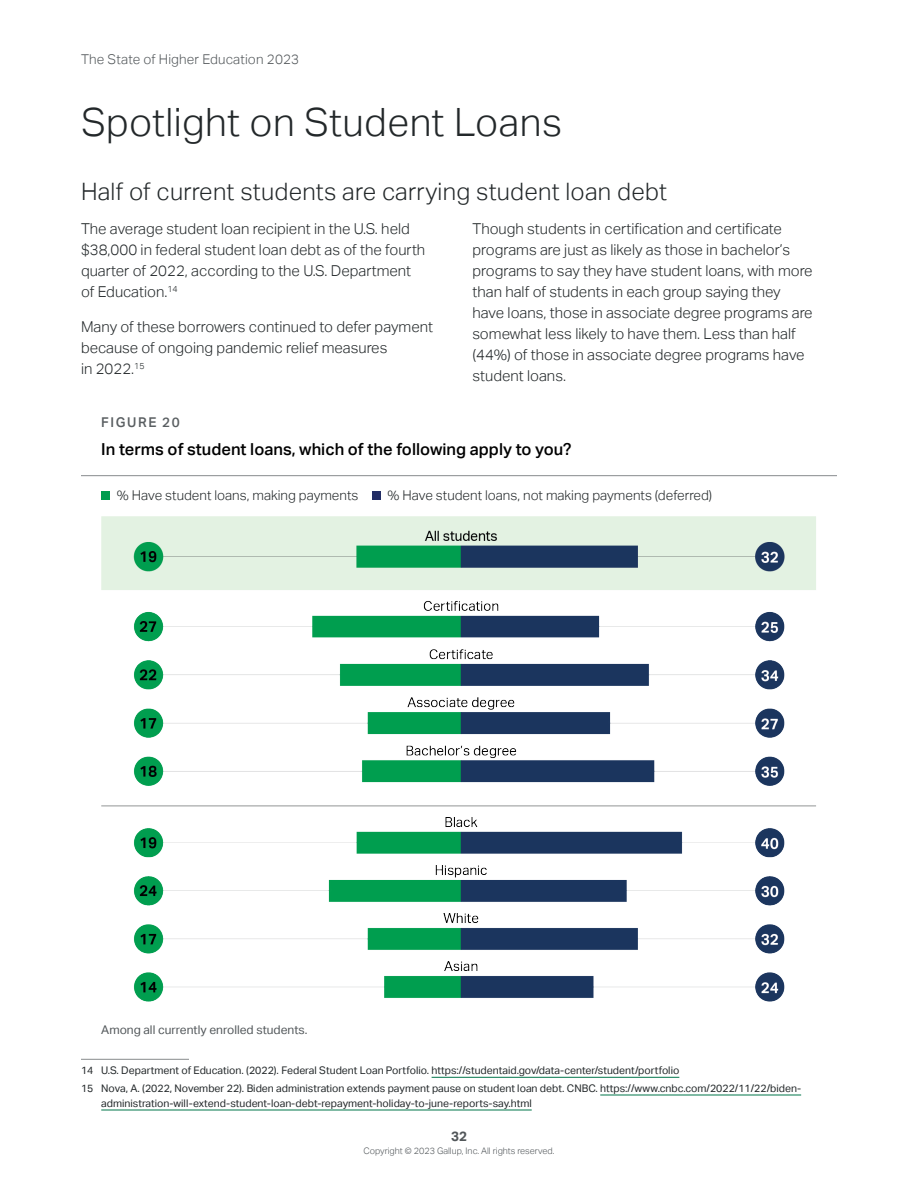
<style>
.page{position:relative;width:918px;height:1188px;background:#fff}
.page>*{position:absolute;margin:0;border:0;box-sizing:border-box;transform-origin:0 0}
.Headers_section_header{font:300 39px "Aktiv Grotesk";letter-spacing:.01em;color:#23282a}
.Headers_page_header{font:300 24px "Aktiv Grotesk";letter-spacing:.01em;color:#23282a}
.Charts_Tables_element_title{font:500 16.5px "Aktiv Grotesk";color:#000}
.Body_body{font:300 15px/21px "Aktiv Grotesk";color:#23282a}
.t1{font:300 13.5px "Aktiv Grotesk";color:#23282a}
.t2{font:300 13.5px "Aktiv Grotesk";letter-spacing:.01em;color:#52575a}
.Charts_Tables_element_label{font:500 13.5px "Aktiv Grotesk";letter-spacing:.12em;color:#595e61}
.t3{font:700 13.5px "Aktiv Grotesk";color:#52575a}
.Charts_Tables_source{font:12px "Aktiv Grotesk";color:#52575a}
.Callouts_footnote_hanging_indent{font:10.5px/15px "Aktiv Grotesk";color:#23282a}
.t4{font:300 9px "Aktiv Grotesk";color:#52575a}
</style>
<div class="page">
<hr style="left:81px;top:1059px;width:108px;height:1px;background:#878b8d">
<hr style="left:432px;top:1077px;width:247px;height:1px;background:#00754a">
<hr style="left:600px;top:1095px;width:201px;height:1px;background:#00754a">
<hr style="left:101px;top:1110px;width:431px;height:1px;background:#00754a">
<hr style="left:81px;top:475px;width:756px;height:1px;background:#878b8d">
<div style="left:101px;top:491px;width:9px;height:9px;background:#009c4f"></div>
<div style="left:372px;top:491px;width:9px;height:9px;background:#222d65"></div>
<img style="left:101px;top:516px;width:715px;height:486px">
<p class="t2" style="left:81px;top:51px;width:220px">The State of Higher Education 2023</p>
<h2 class="Headers_section_header" style="left:81px;top:100px;width:483px">Spotlight on Student Loans</h2>
<h3 class="Headers_page_header" style="left:81px;top:177px;width:587px">Half of current students are carrying student loan debt</h3>
<p class="Body_body" style="left:81px;top:218px;width:346px">The average student loan recipient in the U.S. held $38,000 in federal student loan debt as of the fourth quarter of 2022, according to the U.S. Department of Education.<sup>14</sup></p>
<p class="Body_body" style="left:81px;top:316px;width:354px">Many of these borrowers continued to defer payment because of ongoing pandemic relief measures<br>in 2022.<sup>15</sup></p>
<p class="Body_body" style="left:472px;top:218px;width:342px">Though students in certification and certificate programs are just as likely as those in bachelor’s programs to say they have student loans, with more than half of students in each group saying they have loans, those in associate degree programs are somewhat less likely to have them. Less than half (44%) of those in associate degree programs have student loans.</p>
<p class="Charts_Tables_element_label" style="left:101px;top:415px;width:80px">FIGURE 20</p>
<p class="Charts_Tables_element_title" style="left:101px;top:440px;width:472px">In terms of student loans, which of the following apply to you?</p>
<p class="t1" style="left:117px;top:488px;width:243px">% Have student loans, making payments</p>
<p class="t1" style="left:388px;top:488px;width:326px">% Have student loans, not making payments (deferred)</p>
<p class="Charts_Tables_source" style="left:101px;top:1023px;width:208px">Among all currently enrolled students.</p>
<p class="Callouts_footnote_hanging_indent" style="left:81px;top:1063px;width:600px">14 U.S. Department of Education. (2022). Federal Student Loan Portfolio. https://studentaid.gov/data-center/student/portfolio</p>
<p class="Callouts_footnote_hanging_indent" style="left:101px;top:1081px;width:701px;text-indent:-20px">15 Nova, A. (2022, November 22). Biden administration extends payment pause on student loan debt. CNBC. https://www.cnbc.com/2022/11/22/biden&shy;administration-will-extend-student-loan-debt-repayment-holiday-to-june-reports-say.html</p>
<p class="t3" style="left:451px;top:1128px;width:17px">32</p>
<p class="t4" style="left:363px;top:1146px;width:193px">Copyright © 2023 Gallup, Inc. All rights reserved.</p>
</div>
